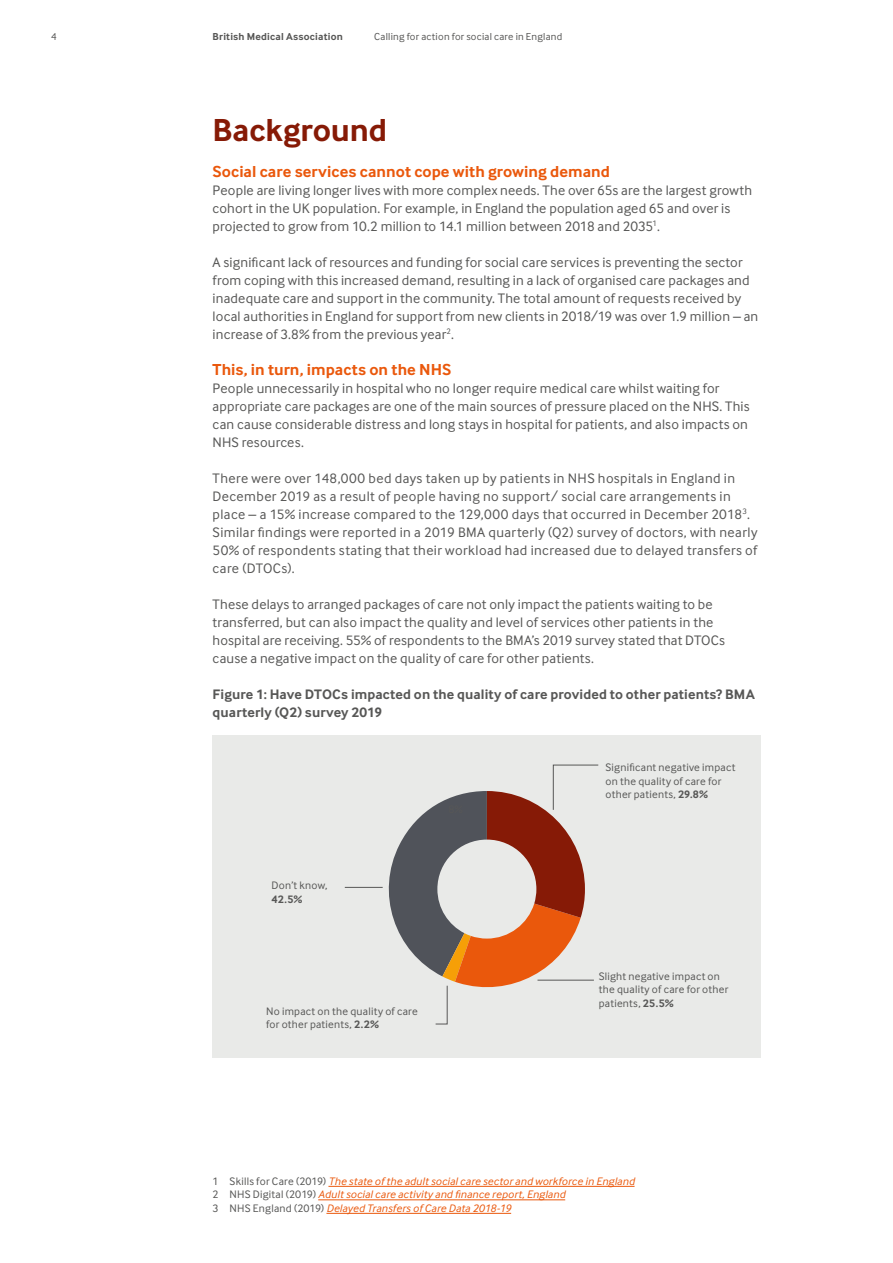
<style>
.page{position:relative;width:893px;height:1263px;background:#fff}
.page>*{position:absolute;margin:0;border:0;box-sizing:border-box;transform-origin:0 0}
.t1{font:700 33px "Inter Face";letter-spacing:-.005em;color:#861a06}
.t2{font:700 16.5px "Inter Face";letter-spacing:.005em;color:#ea580c}
.t3{font:14.25px/18px "Inter Face";letter-spacing:.015em;color:#575756}
.t4{font:700 14.25px/18px "Inter Face";letter-spacing:.01em;color:#575756}
.t5{font:italic 11.25px/13.5px "Inter Face";letter-spacing:.015em;color:#ea580c}
.t6{font:11.25px/13.5px "Inter Face";letter-spacing:.02em;color:#575756}
.t7{font:700 11.25px "Inter Face";color:#575756}
.t8{font:10.5px "Inter Face";letter-spacing:.025em;color:#575756}
.t9{font:700 10.5px "Inter Face";letter-spacing:.02em;color:#575756}
.s1{font-weight:700}
.s2{font-style:normal;color:#575756}
</style>
<div class="page">
<div style="left:213px;top:735px;width:548px;height:323px;background:#e9eae8"></div>
<hr style="left:328px;top:1186px;width:307px;height:1px;background:#ea580c">
<hr style="left:318px;top:1199px;width:247px;height:1px;background:#ea580c">
<hr style="left:326px;top:1213px;width:185px;height:1px;background:#ea580c">
<svg style="left:344px;top:765px;width:255px;height:259px"></svg>
<p class="t8" style="left:51px;top:31px;width:7px">4</p>
<p class="t9" style="left:213px;top:30px;width:132px">British Medical Association</p>
<p class="t8" style="left:374px;top:31px;width:190px">Calling for action for social care in England</p>
<h1 class="t1" style="left:213px;top:111px;width:176px">Background</h1>
<p class="t2" style="left:213px;top:162px;width:399px">Social care services cannot cope with growing demand</p>
<p class="t3" style="left:213px;top:181px;width:541px">People are living longer lives with more complex needs. The over 65s are the largest growth cohort in the UK population. For example, in England the population aged 65 and over is projected to grow from 10.2 million to 14.1 million between 2018 and 2035<sup>1</sup>.</p>
<p class="t3" style="left:213px;top:253px;width:547px">A significant lack of resources and funding for social care services is preventing the sector from coping with this increased demand, resulting in a lack of organised care packages and inadequate care and support in the community. The total amount of requests received by local authorities in England for support from new clients in 2018/19 was over 1.9 million – an increase of 3.8% from the previous year<sup>2</sup>.</p>
<p class="t2" style="left:213px;top:360px;width:240px">This, in turn, impacts on the NHS</p>
<p class="t3" style="left:213px;top:379px;width:539px">People unnecessarily in hospital who no longer require medical care whilst waiting for appropriate care packages are one of the main sources of pressure placed on the NHS. This can cause considerable distress and long stays in hospital for patients, and also impacts on NHS resources.</p>
<p class="t3" style="left:213px;top:469px;width:546px">There were over 148,000 bed days taken up by patients in NHS hospitals in England in December 2019 as a result of people having no support/ social care arrangements in place – a 15% increase compared to the 129,000 days that occurred in December 2018<sup>3</sup>.<br>Similar findings were reported in a 2019 BMA quarterly (Q2) survey of doctors, with nearly 50% of respondents stating that their workload had increased due to delayed transfers of care (DTOCs).</p>
<p class="t3" style="left:213px;top:595px;width:514px">These delays to arranged packages of care not only impact the patients waiting to be transferred, but can also impact the quality and level of services other patients in the hospital are receiving. 55% of respondents to the BMA’s 2019 survey stated that DTOCs cause a negative impact on the quality of care for other patients.</p>
<p class="t4" style="left:213px;top:685px;width:544px">Figure 1: Have DTOCs impacted on the quality of care provided to other patients? BMA quarterly (Q2) survey 2019</p>
<p class="t6" style="left:272px;top:878px;width:58px">Don’t know,</p>
<p class="t7" style="left:272px;top:892px;width:32px">42.5%</p>
<p class="t6" style="left:266px;top:1004px;width:153px">No impact on the quality of care for other patients, <span class="s1">2.2%</span></p>
<p class="t6" style="left:605px;top:760px;width:132px">Significant negative impact on the quality of care for other patients, <span class="s1">29.8%</span></p>
<p class="t6" style="left:599px;top:969px;width:131px">Slight negative impact on the quality of care for other patients, <span class="s1">25.5%</span></p>
<p class="t5" style="left:213px;top:1174px;width:423px"><span class="s2">1 Skills for Care (2019)</span> The state of the adult social care sector and workforce in England<br><span class="s2">2 NHS Digital (2019)</span> Adult social care activity and finance report, England<br><span class="s2">3 NHS England (2019)</span> Delayed Transfers of Care Data 2018-19</p>
</div>
